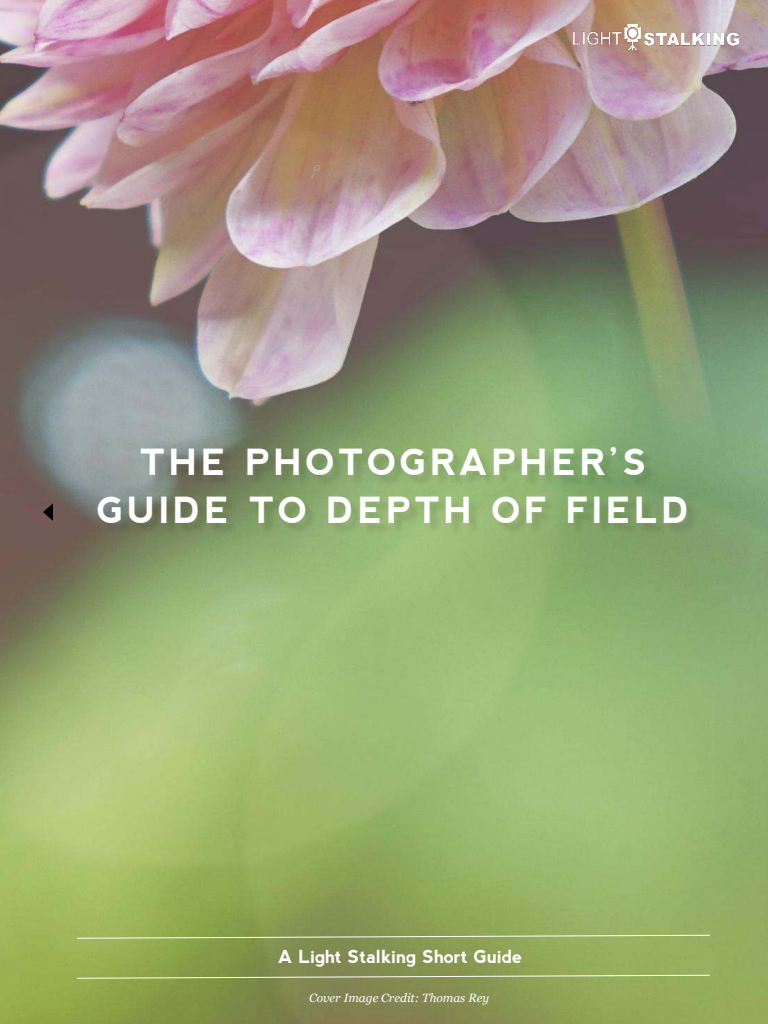
<style>
.page{position:relative;width:768px;height:1024px;background:#fff}
.page>*{position:absolute;margin:0;border:0;box-sizing:border-box;transform-origin:0 0}
.t1{font:700 36px/48px "nevis";letter-spacing:.1em;color:#fff;text-align:center}
.t2{font:700 18px "nevis";color:#fff}
.t3{font:italic 12px "Georgia";color:#fff}
</style>
<div class="page">
<img style="left:0;top:0;width:768px;height:1024px">
<div style="left:99px;top:449px;width:600px;height:86px;background:#000;opacity:.11"></div>
<svg style="left:76px;top:935px;width:635px;height:4px;background:#aaba7f"></svg>
<svg style="left:76px;top:975px;width:635px;height:4px;background:#a6b37c"></svg>
<img style="left:573px;top:25px;width:166px;height:24px">
<img style="left:43px;top:503px;width:9px;height:18px">
<p class="t1" style="left:97px;top:441px;width:594px">THE PHOTOGRAPHER’S<br>GUIDE TO DEPTH OF FIELD</p>
<p class="t2" style="left:278px;top:949px;width:246px">A Light Stalking Short Guide</p>
<p class="t3" style="left:309px;top:993px;width:182px">Cover Image Credit: Thomas Rey</p>
</div>
